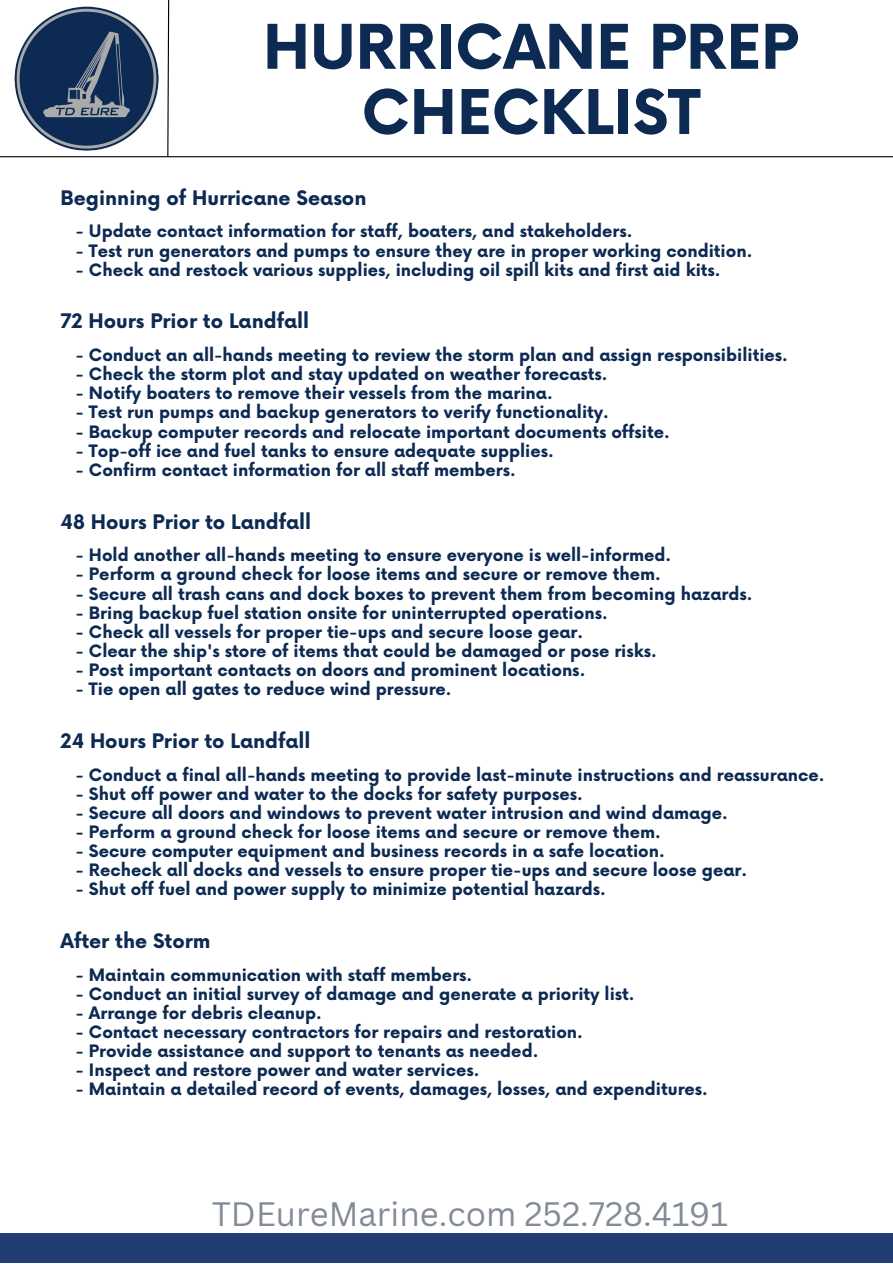
<style>
.page{position:relative;width:893px;height:1264px;background:#fff}
.page>*{position:absolute;margin:0;border:0;box-sizing:border-box;transform-origin:0 0}
.t1{font:700 60px "Now";color:#0d2a53}
.t2{font:33px "Canva Sans";color:#828b96}
.t3{font:700 19.5px "Now";color:#0d2a53}
.t4{font:700 16.65px "Now";color:#0d2a53}
</style>
<div class="page">
<hr style="left:0;top:156px;width:892px;height:1px;background:#000">
<svg style="left:167px;top:0;width:3px;height:157px"></svg>
<div style="left:0;top:1233px;width:892px;height:29px;background:#233d74"></div>
<img style="left:14px;top:6px;width:145px;height:145px">
<p class="t1" style="left:263px;top:15px;width:536px">HURRICANE PREP</p>
<p class="t1" style="left:361px;top:80px;width:340px">CHECKLIST</p>
<p class="t3" style="left:60px;top:187px;width:307px">Beginning of Hurricane Season</p>
<p class="t4" style="left:75px;top:222px;width:558px">- Update contact information for staff, boaters, and stakeholders.</p>
<p class="t4" style="left:75px;top:241px;width:678px">- Test run generators and pumps to ensure they are in proper working condition.</p>
<p class="t4" style="left:75px;top:261px;width:646px">- Check and restock various supplies, including oil spill kits and first aid kits.</p>
<p class="t3" style="left:60px;top:311px;width:250px">72 Hours Prior to Landfall</p>
<p class="t4" style="left:75px;top:346px;width:713px">- Conduct an all-hands meeting to review the storm plan and assign responsibilities.</p>
<p class="t4" style="left:75px;top:365px;width:533px">- Check the storm plot and stay updated on weather forecasts.</p>
<p class="t4" style="left:75px;top:384px;width:478px">- Notify boaters to remove their vessels from the marina.</p>
<p class="t4" style="left:75px;top:403px;width:535px">- Test run pumps and backup generators to verify functionality.</p>
<p class="t4" style="left:75px;top:422px;width:595px">- Backup computer records and relocate important documents offsite.</p>
<p class="t4" style="left:75px;top:441px;width:479px">- Top-off ice and fuel tanks to ensure adequate supplies.</p>
<p class="t4" style="left:75px;top:461px;width:442px">- Confirm contact information for all staff members.</p>
<p class="t3" style="left:60px;top:511px;width:252px">48 Hours Prior to Landfall</p>
<p class="t4" style="left:75px;top:546px;width:597px">- Hold another all-hands meeting to ensure everyone is well-informed.</p>
<p class="t4" style="left:75px;top:565px;width:586px">- Perform a ground check for loose items and secure or remove them.</p>
<p class="t4" style="left:75px;top:584px;width:678px">- Secure all trash cans and dock boxes to prevent them from becoming hazards.</p>
<p class="t4" style="left:75px;top:603px;width:533px">- Bring backup fuel station onsite for uninterrupted operations.</p>
<p class="t4" style="left:75px;top:622px;width:509px">- Check all vessels for proper tie-ups and secure loose gear.</p>
<p class="t4" style="left:75px;top:642px;width:582px">- Clear the ship's store of items that could be damaged or pose risks.</p>
<p class="t4" style="left:75px;top:661px;width:511px">- Post important contacts on doors and prominent locations.</p>
<p class="t4" style="left:75px;top:680px;width:377px">- Tie open all gates to reduce wind pressure.</p>
<p class="t3" style="left:60px;top:730px;width:251px">24 Hours Prior to Landfall</p>
<p class="t4" style="left:75px;top:765px;width:750px">- Conduct a final all-hands meeting to provide last-minute instructions and reassurance.</p>
<p class="t4" style="left:75px;top:784px;width:509px">- Shut off power and water to the docks for safety purposes.</p>
<p class="t4" style="left:75px;top:803px;width:653px">- Secure all doors and windows to prevent water intrusion and wind damage.</p>
<p class="t4" style="left:75px;top:823px;width:586px">- Perform a ground check for loose items and secure or remove them.</p>
<p class="t4" style="left:75px;top:842px;width:590px">- Secure computer equipment and business records in a safe location.</p>
<p class="t4" style="left:75px;top:861px;width:673px">- Recheck all docks and vessels to ensure proper tie-ups and secure loose gear.</p>
<p class="t4" style="left:75px;top:880px;width:531px">- Shut off fuel and power supply to minimize potential hazards.</p>
<p class="t3" style="left:60px;top:930px;width:151px">After the Storm</p>
<p class="t4" style="left:75px;top:965px;width:398px">- Maintain communication with staff members.</p>
<p class="t4" style="left:75px;top:984px;width:560px">- Conduct an initial survey of damage and generate a priority list.</p>
<p class="t4" style="left:75px;top:1004px;width:248px">- Arrange for debris cleanup.</p>
<p class="t4" style="left:75px;top:1023px;width:509px">- Contact necessary contractors for repairs and restoration.</p>
<p class="t4" style="left:75px;top:1042px;width:464px">- Provide assistance and support to tenants as needed.</p>
<p class="t4" style="left:75px;top:1061px;width:405px">- Inspect and restore power and water services.</p>
<p class="t4" style="left:75px;top:1080px;width:634px">- Maintain a detailed record of events, damages, losses, and expenditures.</p>
<p class="t2" style="left:212px;top:1190px;width:517px">TDEureMarine.com 252.728.4191</p>
</div>
